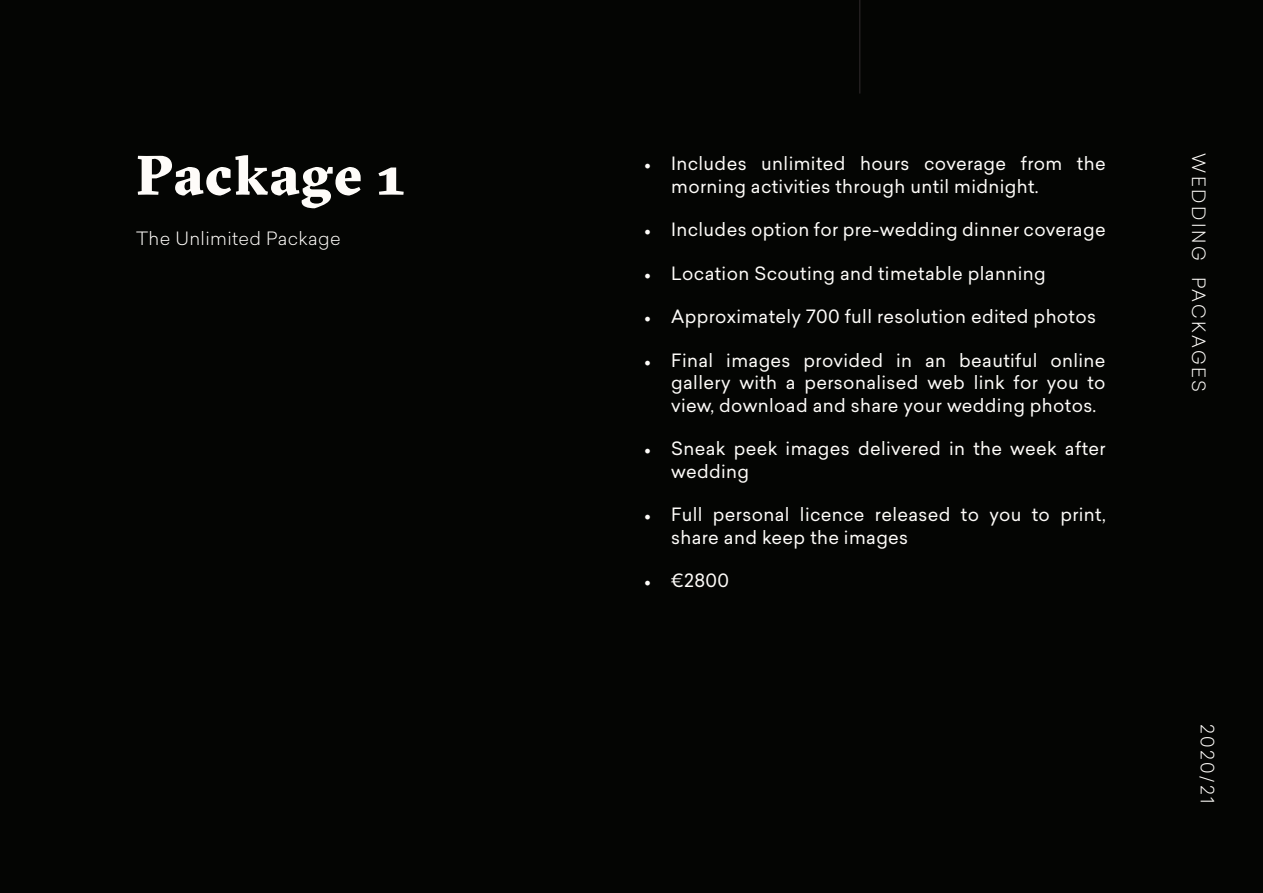
<style>
.page{position:relative;width:1263px;height:893px;background:#040503}
.page>*{position:absolute;margin:0;border:0;box-sizing:border-box;transform-origin:0 0}
.t1{font:900 55.5px "GT Sectra Trial";letter-spacing:.02em;color:#fefcf9}
.t2{font:18px/22.5px "Sailec";letter-spacing:.02em;color:#fefcf9}
.t3{font:300 18px "Sailec";letter-spacing:.02em;color:#fefcf9}
.t4{font:300 18px "Sailec";letter-spacing:.14em;color:#fefcf9}
.t5{font:300 18px "Sailec";letter-spacing:.05em;color:#fefcf9}
.s1{font-family:"Minion Pro"}
</style>
<div class="page">
<hr style="left:859px;top:0;width:1px;height:94px;background:#231f20">
<h1 class="t1" style="left:136px;top:155px;width:270px">Package 1</h1>
<p class="t2" style="left:671px;top:152px;width:436px;text-indent:-27px"><span class="s1">•</span> Includes unlimited hours coverage from the morning activities through until midnight.</p>
<p class="t2" style="left:644px;top:218px;width:463px"><span class="s1">•</span> Includes option for pre-wedding dinner coverage</p>
<p class="t2" style="left:644px;top:262px;width:403px"><span class="s1">•</span> Location Scouting and timetable planning</p>
<p class="t2" style="left:644px;top:305px;width:453px"><span class="s1">•</span> Approximately 700 full resolution edited photos</p>
<p class="t2" style="left:671px;top:349px;width:436px;text-align:justify;text-indent:-27px"><span class="s1">•</span> Final images provided in an beautiful online gallery with a personalised web link for you to view, download and share your wedding photos.</p>
<p class="t2" style="left:671px;top:437px;width:436px;text-indent:-27px"><span class="s1">•</span> Sneak peek images delivered in the week after wedding</p>
<p class="t2" style="left:671px;top:503px;width:436px;text-indent:-27px"><span class="s1">•</span> Full personal licence released to you to print, share and keep the images</p>
<p class="t2" style="left:644px;top:569px;width:86px"><span class="s1">•</span> €2800</p>
<p class="t3" style="left:136px;top:226px;width:206px">The Unlimited Package</p>
<p class="t4" style="left:1211px;top:153px;width:240px;rotate:90deg">WEDDING PACKAGES</p>
<p class="t5" style="left:1220px;top:724px;width:81px;rotate:90deg">2020/21</p>
</div>
